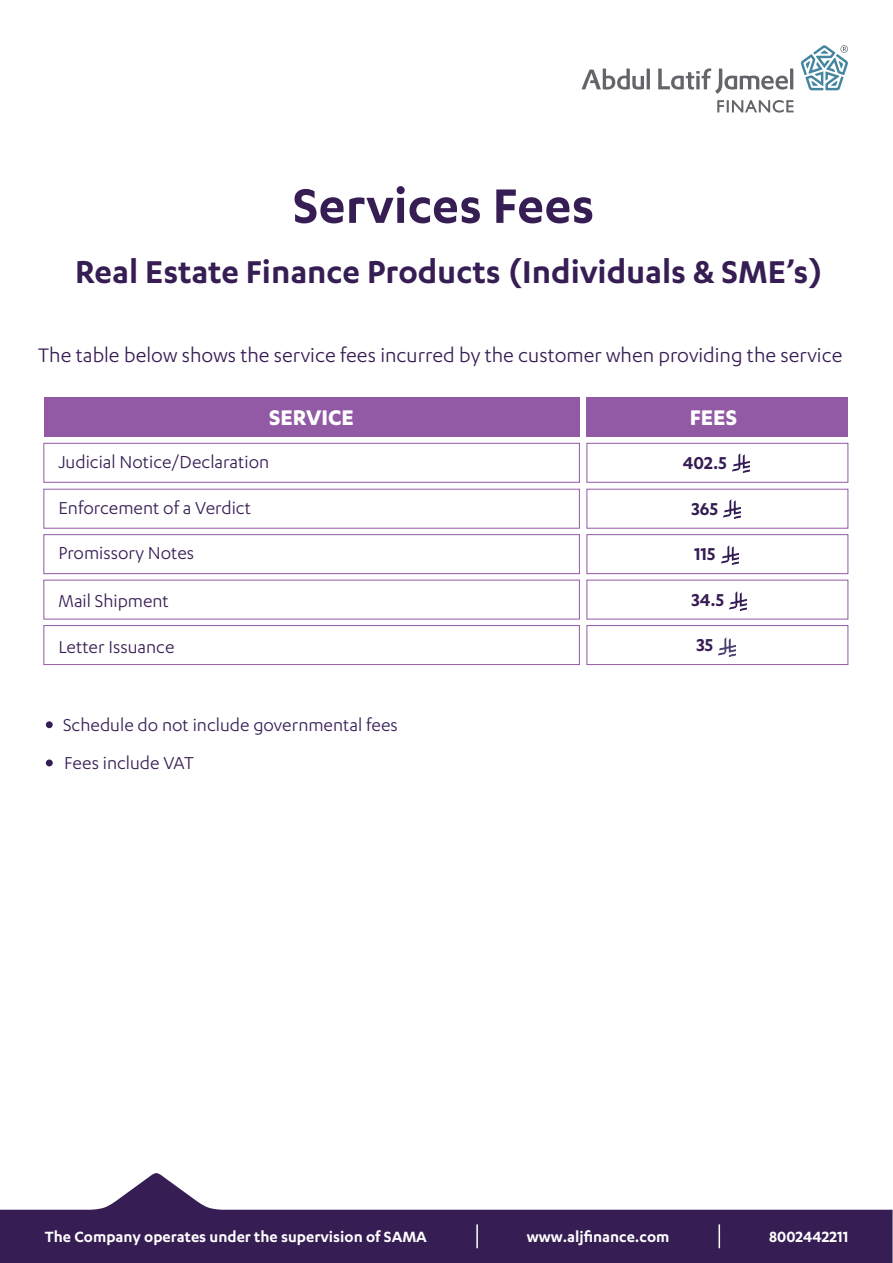
<style>
.page{position:relative;width:893px;height:1263px;background:#fff}
.page>*{position:absolute;margin:0;border:0;box-sizing:border-box;transform-origin:0 0}
.t1{font:600 56.25px "Karbon";color:#361d53}
.t2{font:600 36.6px "Karbon";color:#361d53}
.t3{font:700 24.6px "Karbon";color:#fff}
.t4{font:22.65px "Karbon";color:#361c53}
.t5{font:19.95px "Karbon";color:#361c53}
.t6{font:19.95px/38.2px "Karbon";color:#361d53}
.t7{font:600 19.95px "Karbon";color:#361c53}
.t8{font:600 17.25px "Karbon";color:#fff}
</style>
<div class="page">
<div style="left:46px;top:721px;width:7px;height:7px;background:#361d53;border-radius:50%"></div>
<div style="left:46px;top:759px;width:7px;height:7px;background:#361d53;border-radius:50%"></div>
<svg style="left:0;top:1173px;width:892px;height:90px;fill:#361d53"></svg>
<hr style="left:718px;top:1224px;width:2px;height:24px;background:#fff">
<hr style="left:476px;top:1224px;width:2px;height:24px;background:#fff">
<svg style="left:717px;top:100px;width:77px;height:13px"></svg>
<svg style="left:581px;top:69px;width:69px;height:21px"></svg>
<svg style="left:658px;top:68px;width:135px;height:26px"></svg>
<svg style="left:800px;top:45px;width:48px;height:45px"></svg>
<div style="left:44px;top:398px;width:535px;height:39px;background:#925aa5"></div>
<div style="left:587px;top:398px;width:261px;height:39px;background:#925aa5"></div>
<div style="left:44px;top:443px;width:536px;height:39px;border:1px solid #925aa5"></div>
<div style="left:44px;top:489px;width:536px;height:39px;border:1px solid #925aa5"></div>
<div style="left:44px;top:534px;width:536px;height:40px;border:1px solid #925aa5"></div>
<div style="left:44px;top:625px;width:536px;height:40px;border:1px solid #925aa5"></div>
<div style="left:587px;top:443px;width:261px;height:39px;border:1px solid #925aa5"></div>
<div style="left:587px;top:489px;width:261px;height:39px;border:1px solid #925aa5"></div>
<div style="left:587px;top:534px;width:261px;height:40px;border:1px solid #925aa5"></div>
<div style="left:587px;top:625px;width:261px;height:40px;border:1px solid #925aa5"></div>
<img style="left:724px;top:499px;width:17px;height:19px">
<img style="left:721px;top:545px;width:17px;height:19px">
<img style="left:729px;top:591px;width:17px;height:19px">
<img style="left:733px;top:454px;width:17px;height:19px">
<img style="left:719px;top:637px;width:17px;height:19px">
<h1 class="t1" style="left:293px;top:174px;width:303px">Services Fees</h1>
<h2 class="t2" style="left:75px;top:251px;width:749px">Real Estate Finance Products (Individuals &amp; SME’s)</h2>
<p class="t4" style="left:38px;top:343px;width:806px">The table below shows the service fees incurred by the customer when providing the service</p>
<p class="t3" style="left:269px;top:403px;width:86px">SERVICE</p>
<p class="t3" style="left:690px;top:403px;width:49px">FEES</p>
<p class="t5" style="left:58px;top:451px;width:212px">Judicial Notice/Declaration</p>
<p class="t5" style="left:58px;top:497px;width:194px">Enforcement of a Verdict</p>
<p class="t5" style="left:58px;top:542px;width:137px">Promissory Notes</p>
<p class="t5" style="left:58px;top:590px;width:112px">Mail Shipment</p>
<p class="t5" style="left:58px;top:636px;width:118px">Letter Issuance</p>
<p class="t6" style="left:63px;top:705px;width:336px">Schedule do not include governmental fees<br>Fees include VAT</p>
<p class="t7" style="left:683px;top:451px;width:46px">402.5</p>
<p class="t7" style="left:692px;top:497px;width:28px">365</p>
<p class="t7" style="left:694px;top:543px;width:23px">115</p>
<p class="t7" style="left:691px;top:588px;width:34px">34.5</p>
<p class="t7" style="left:696px;top:634px;width:18px">35</p>
<p class="t8" style="left:45px;top:1226px;width:384px">The Company operates under the supervision of SAMA</p>
<p class="t8" style="left:527px;top:1226px;width:144px">www.aljfinance.com</p>
<p class="t8" style="left:769px;top:1226px;width:81px">8002442211</p>
</div>
